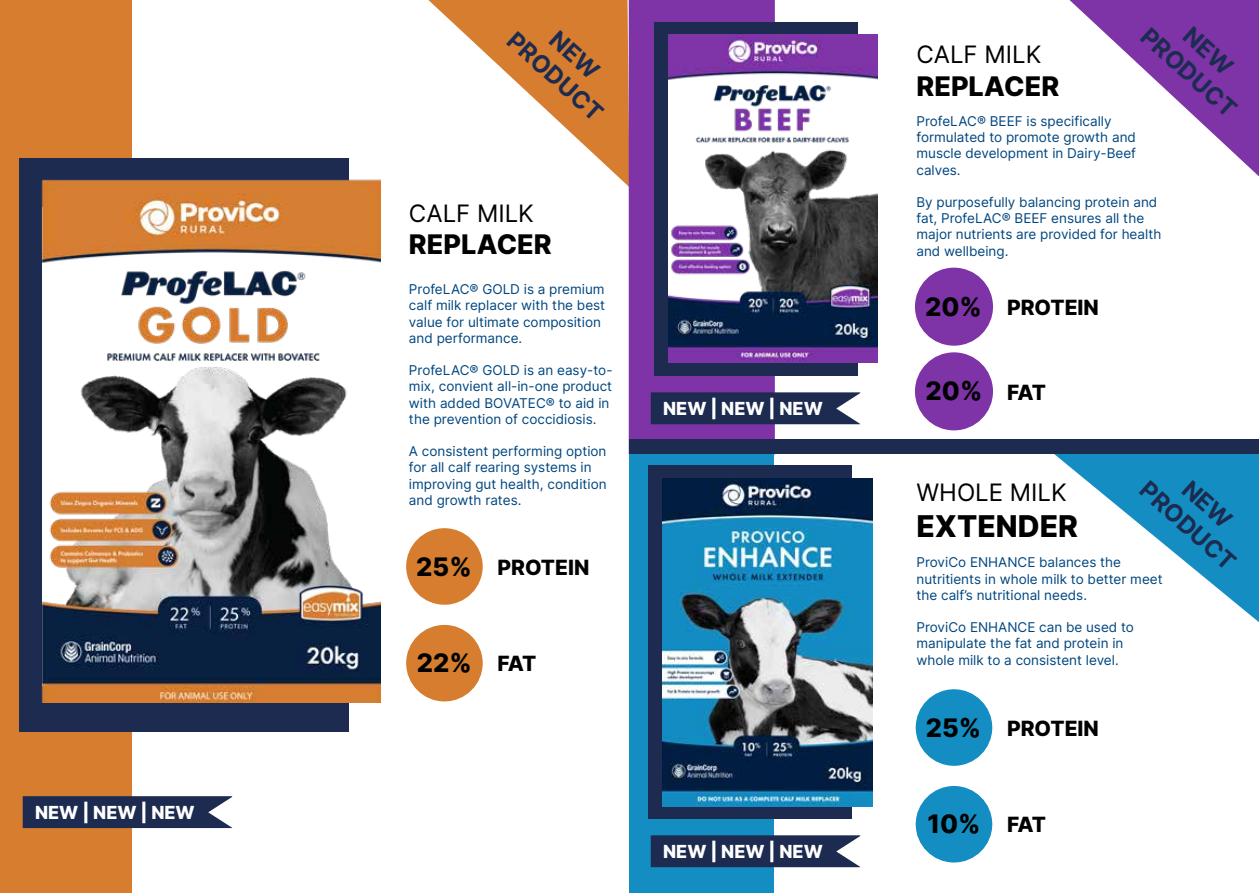
<style>
.page{position:relative;width:1259px;height:893px;background:#fff}
.page>*{position:absolute;margin:0;border:0;box-sizing:border-box;transform-origin:0 0}
.t1{font:800 30px "Inter";color:#000101}
.t2{font:800 27px "Inter";color:#000101}
.t3{font:800 25.5px "Inter";color:#000101}
.t4{font:24px "Inter";color:#000101}
.t5{font:700 24px "Inter";color:#1c2b50}
.t6{font:800 21px "Inter";color:#000101}
.t7{font:800 18px "Inter";color:#fff}
.t8{font:13.5px/16.2px "Inter";color:#00467f}
.s1{font-size:21px}
</style>
<div class="page">
<div style="left:0;top:0;width:132px;height:893px;background:#d67d30"></div>
<div style="left:20px;top:158px;width:329px;height:573px;background:#1d2b50"></div>
<div style="left:406px;top:528px;width:77px;height:77px;background:#d67d30;border-radius:50%"></div>
<div style="left:406px;top:625px;width:77px;height:76px;background:#d67d30;border-radius:50%"></div>
<img style="left:41px;top:179px;width:339px;height:524px">
<svg style="left:23px;top:796px;width:209px;height:32px;background:#2a3759"></svg>
<div style="left:629px;top:0;width:146px;height:439px;background:#7e33a7"></div>
<div style="left:654px;top:22px;width:203px;height:353px;background:#1d2b50"></div>
<div style="left:629px;top:446px;width:145px;height:447px;background:#148dc3"></div>
<svg style="left:651px;top:835px;width:209px;height:32px;background:#2a375a"></svg>
<svg style="left:651px;top:392px;width:209px;height:32px;background:#2a375a"></svg>
<div style="left:629px;top:439px;width:630px;height:15px;background:#1d2b50"></div>
<img style="left:668px;top:34px;width:210px;height:328px">
<div style="left:649px;top:465px;width:203px;height:354px;background:#1d2b50"></div>
<img style="left:663px;top:478px;width:209px;height:328px">
<div style="left:915px;top:689px;width:77px;height:77px;background:#148dc3;border-radius:50%"></div>
<div style="left:915px;top:786px;width:77px;height:76px;background:#148dc3;border-radius:50%"></div>
<div style="left:915px;top:268px;width:77px;height:77px;background:#7e33a7;border-radius:50%"></div>
<div style="left:915px;top:268px;width:78px;height:78px;border:2px solid #7e33a7;border-radius:50%"></div>
<div style="left:915px;top:353px;width:77px;height:77px;background:#7e33a7;border-radius:50%"></div>
<div style="left:915px;top:352px;width:78px;height:78px;border:2px solid #7e33a7;border-radius:50%"></div>
<svg style="left:428px;top:0;width:201px;height:187px"></svg>
<svg style="left:1069px;top:0;width:190px;height:177px"></svg>
<svg style="left:1054px;top:454px;width:205px;height:168px"></svg>
<h3 class="t7" style="left:35px;top:799px;width:161px">NEW | NEW | NEW</h3>
<h3 class="t5" style="left:523px;top:23px;width:121px;rotate:42deg">PRODUCT</h3>
<h3 class="t4" style="left:409px;top:196px;width:126px">CALF MILK</h3>
<h2 class="t2" style="left:409px;top:225px;width:144px">REPLACER</h2>
<p class="t8" style="left:409px;top:281px;width:198px">ProfeLAC® GOLD is a premium calf milk replacer with the best value for ultimate composition and performance.</p>
<p class="t8" style="left:409px;top:362px;width:205px">ProfeLAC® GOLD is an easy-to&shy;mix, convient all-in-one product with added BOVATEC® to aid in the prevention of coccidiosis.</p>
<p class="t8" style="left:409px;top:443px;width:199px">A consistent performing option for all calf rearing systems in improving gut health, condition and growth rates.</p>
<h3 class="t3" style="left:416px;top:548px;width:57px">25%</h3>
<h3 class="t6" style="left:497px;top:552px;width:93px">PROTEIN</h3>
<h3 class="t3" style="left:417px;top:644px;width:121px">22% <span class="s1">FAT</span></h3>
<h3 class="t7" style="left:663px;top:395px;width:161px">NEW | NEW | NEW</h3>
<h3 class="t7" style="left:663px;top:838px;width:161px">NEW | NEW | NEW</h3>
<h3 class="t5" style="left:1156px;top:19px;width:121px;rotate:42deg">PRODUCT</h3>
<h3 class="t4" style="left:916px;top:37px;width:126px">CALF MILK</h3>
<h2 class="t2" style="left:916px;top:66px;width:144px">REPLACER</h2>
<p class="t8" style="left:916px;top:113px;width:221px">ProfeLAC® BEEF is specifically formulated to promote growth and muscle development in Dairy-Beef calves.</p>
<p class="t8" style="left:916px;top:194px;width:246px">By purposefully balancing protein and fat, ProfeLAC® BEEF ensures all the major nutrients are provided for health and wellbeing.</p>
<h3 class="t3" style="left:925px;top:288px;width:58px">20%</h3>
<h3 class="t6" style="left:1007px;top:292px;width:93px">PROTEIN</h3>
<h3 class="t3" style="left:925px;top:372px;width:122px">20% <span class="s1">FAT</span></h3>
<h3 class="t5" style="left:1155px;top:473px;width:121px;rotate:42deg">PRODUCT</h3>
<h3 class="t4" style="left:916px;top:475px;width:152px">WHOLE MILK</h3>
<h1 class="t1" style="left:916px;top:505px;width:163px">EXTENDER</h1>
<p class="t8" style="left:916px;top:554px;width:248px">ProviCo ENHANCE balances the nutritients in whole milk to better meet the calf’s nutritional needs.</p>
<p class="t8" style="left:916px;top:619px;width:219px">ProviCo ENHANCE can be used to manipulate the fat and protein in whole milk to a consistent level.</p>
<h3 class="t3" style="left:926px;top:709px;width:57px">25%</h3>
<h3 class="t6" style="left:1007px;top:713px;width:93px">PROTEIN</h3>
<h3 class="t3" style="left:927px;top:805px;width:120px">10% <span class="s1">FAT</span></h3>
</div>
